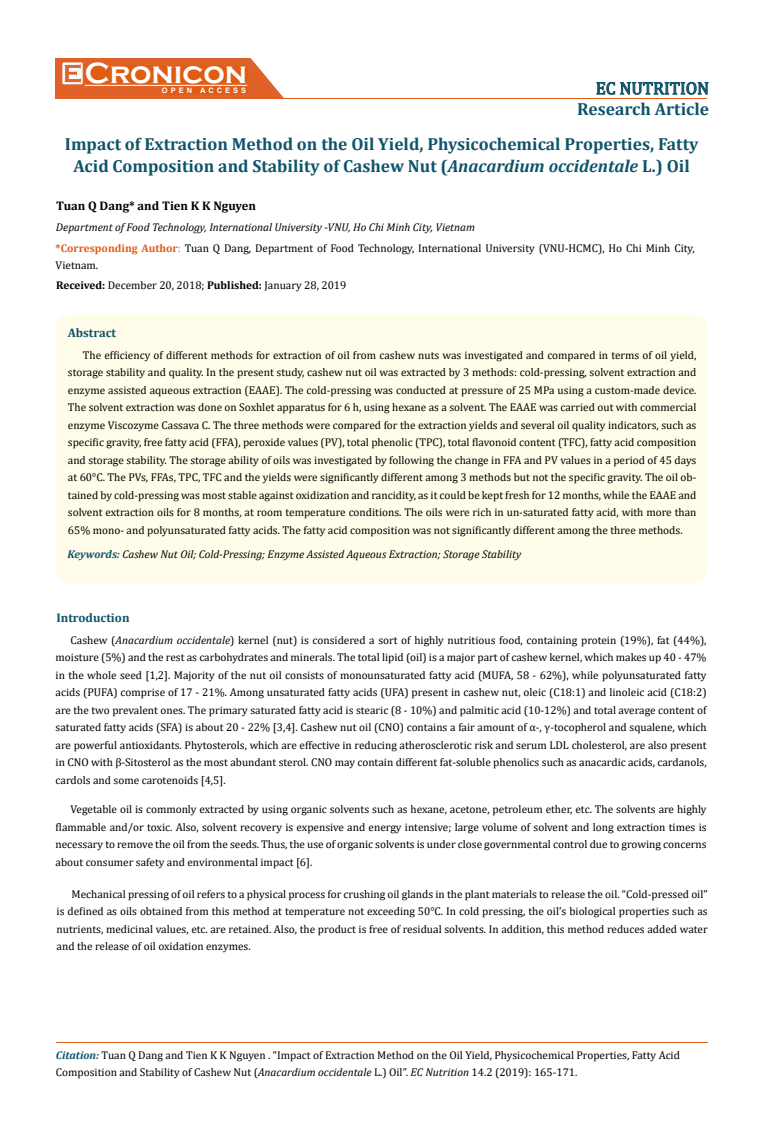
<style>
.page{position:relative;width:764px;height:1142px;background:#fff}
.page>*{position:absolute;margin:0;border:0;box-sizing:border-box;transform-origin:0 0}
.t1{font:700 30px "Copperplate Gothic";color:#fff}
.t2{font:700 17.5px/34.8px "Cambria";color:#0e546a}
.t3{font:17.5px "Cambria";color:#0e546a}
.t4{font:700 12.5px "Cambria";color:#000}
.t5{font:700 12.5px "Cambria";color:#0e546a}
.t6{font:11.25px/17.5px "Cambria";color:#000;text-align:justify}
.t7{font:italic 11.25px "Cambria";color:#000}
.t8{font:700 7.5px "Arial";letter-spacing:.4em;color:#fff}
.s1{font-style:italic}
.s2{font-weight:700;color:#e05d1a}
.s3{color:#e05d1a}
.s4{font-weight:700}
.s5{font-weight:700;color:#0e546a}
.s6{font-weight:700;font-style:italic;color:#0e546a}
</style>
<div class="page">
<div style="left:56px;top:58px;width:242px;height:41px;background:#e06228"></div>
<svg style="left:250px;top:58px;width:48px;height:40px"></svg>
<img style="left:62px;top:62px;width:21px;height:22px">
<div style="left:85px;top:66px;width:162px;height:17px;background:#df5d11"></div>
<div style="left:162px;top:87px;width:85px;height:6px;background:#df5d11"></div>
<svg style="left:596px;top:82px;width:113px;height:13px"></svg>
<hr style="left:85px;top:85px;width:162px;height:1px;background:#fff">
<hr style="left:232px;top:98px;width:475px;height:1px;background:#e05d1a">
<hr style="left:56px;top:1042px;width:651px;height:1px;background:#e05d1a">
<div style="left:56px;top:314px;width:651px;height:269px;background:#fffde9;border-radius:15px"></div>
<h1 class="t1" style="left:85px;top:56px;width:164px">Cronicon</h1>
<p class="t8" style="left:162px;top:85px;width:86px">OPEN ACCESS</p>
<h2 class="t3" style="left:596px;top:78px;width:115px">EC NUTRITION</h2>
<h2 class="t2" style="left:65px;top:91px;width:645px;text-indent:512px">Research Article<br>Impact of Extraction Method on the Oil Yield, Physicochemical Properties, Fatty</h2>
<h2 class="t2" style="left:73px;top:148px;width:618px">Acid Composition and Stability of Cashew Nut (<span class="s1">Anacardium occidentale</span> L.) Oil</h2>
<p class="t4" style="left:56px;top:197px;width:201px">Tuan Q Dang* and Tien K K Nguyen</p>
<p class="t6" style="left:56px;top:216px;width:640px;line-height:20.9px"><span class="s1">Department of Food Technology, International University -VNU, Ho Chi Minh City, Vietnam<br></span><span class="s2">*Corresponding Author</span><span class="s3">:</span> Tuan Q Dang, Department of Food Technology, International University (VNU-HCMC), Ho Chi Minh City,</p>
<p class="t6" style="left:56px;top:256px;width:44px">Vietnam.</p>
<p class="t6" style="left:56px;top:276px;width:292px"><span class="s4">Received:</span> December 20, 2018; <span class="s4">Published:</span> January 28, 2019</p>
<p class="t5" style="left:68px;top:324px;width:50px">Abstract</p>
<p class="t6" style="left:68px;top:346px;width:630px;text-indent:15px">The efficiency of different methods for extraction of oil from cashew nuts was investigated and compared in terms of oil yield, storage stability and quality. In the present study, cashew nut oil was extracted by 3 methods: cold-pressing, solvent extraction and enzyme assisted aqueous extraction (EAAE). The cold-pressing was conducted at pressure of 25 MPa using a custom-made device.<br>The solvent extraction was done on Soxhlet apparatus for 6 h, using hexane as a solvent. The EAAE was carried out with commercial enzyme Viscozyme Cassava C. The three methods were compared for the extraction yields and several oil quality indicators, such as specific gravity, free fatty acid (FFA), peroxide values (PV), total phenolic (TPC), total flavonoid content (TFC), fatty acid composition and storage stability. The storage ability of oils was investigated by following the change in FFA and PV values in a period of 45 days at 60°C. The PVs, FFAs, TPC, TFC and the yields were significantly different among 3 methods but not the specific gravity. The oil ob&shy;tained by cold-pressing was most stable against oxidization and rancidity, as it could be kept fresh for 12 months, while the EAAE and solvent extraction oils for 8 months, at room temperature conditions. The oils were rich in un-saturated fatty acid, with more than 65% mono- and polyunsaturated fatty acids. The fatty acid composition was not significantly different among the three methods.</p>
<p class="t7" style="left:68px;top:546px;width:455px"><span class="s5">Keywords:</span> Cashew Nut Oil; Cold-Pressing; Enzyme Assisted Aqueous Extraction; Storage Stability</p>
<p class="t5" style="left:56px;top:609px;width:75px">Introduction</p>
<p class="t6" style="left:56px;top:631px;width:652px;text-indent:15px">Cashew (<span class="s1">Anacardium occidentale</span>) kernel (nut) is considered a sort of highly nutritious food, containing protein (19%), fat (44%), moisture (5%) and the rest as carbohydrates and minerals. The total lipid (oil) is a major part of cashew kernel, which makes up 40 - 47% in the whole seed [1,2]. Majority of the nut oil consists of monounsaturated fatty acid (MUFA, 58 - 62%), while polyunsaturated fatty acids (PUFA) comprise of 17 - 21%. Among unsaturated fatty acids (UFA) present in cashew nut, oleic (C18:1) and linoleic acid (C18:2) are the two prevalent ones. The primary saturated fatty acid is stearic (8 - 10%) and palmitic acid (10-12%) and total average content of saturated fatty acids (SFA) is about 20 - 22% [3,4]. Cashew nut oil (CNO) contains a fair amount of α-, γ-tocopherol and squalene, which are powerful antioxidants. Phytosterols, which are effective in reducing atherosclerotic risk and serum LDL cholesterol, are also present in CNO with β-Sitosterol as the most abundant sterol. CNO may contain different fat-soluble phenolics such as anacardic acids, cardanols, cardols and some carotenoids [4,5].</p>
<p class="t6" style="left:56px;top:800px;width:652px;text-indent:15px">Vegetable oil is commonly extracted by using organic solvents such as hexane, acetone, petroleum ether, etc. The solvents are highly flammable and/or toxic. Also, solvent recovery is expensive and energy intensive; large volume of solvent and long extraction times is necessary to remove the oil from the seeds. Thus, the use of organic solvents is under close governmental control due to growing concerns about consumer safety and environmental impact [6].</p>
<p class="t6" style="left:57px;top:884px;width:652px;text-indent:15px">Mechanical pressing of oil refers to a physical process for crushing oil glands in the plant materials to release the oil. “Cold-pressed oil” is defined as oils obtained from this method at temperature not exceeding 50°C. In cold pressing, the oil’s biological properties such as nutrients, medicinal values, etc. are retained. Also, the product is free of residual solvents. In addition, this method reduces added water and the release of oil oxidation enzymes.</p>
<p class="t6" style="left:56px;top:1045px;width:625px"><span class="s6">Citation:</span> Tuan Q Dang and Tien K K Nguyen . “Impact of Extraction Method on the Oil Yield, Physicochemical Properties, Fatty Acid<br>Composition and Stability of Cashew Nut (<span class="s1">Anacardium occidentale</span> L.) Oil”. <span class="s1">EC Nutrition</span> 14.2 (2019): 165-171.</p>
</div>
